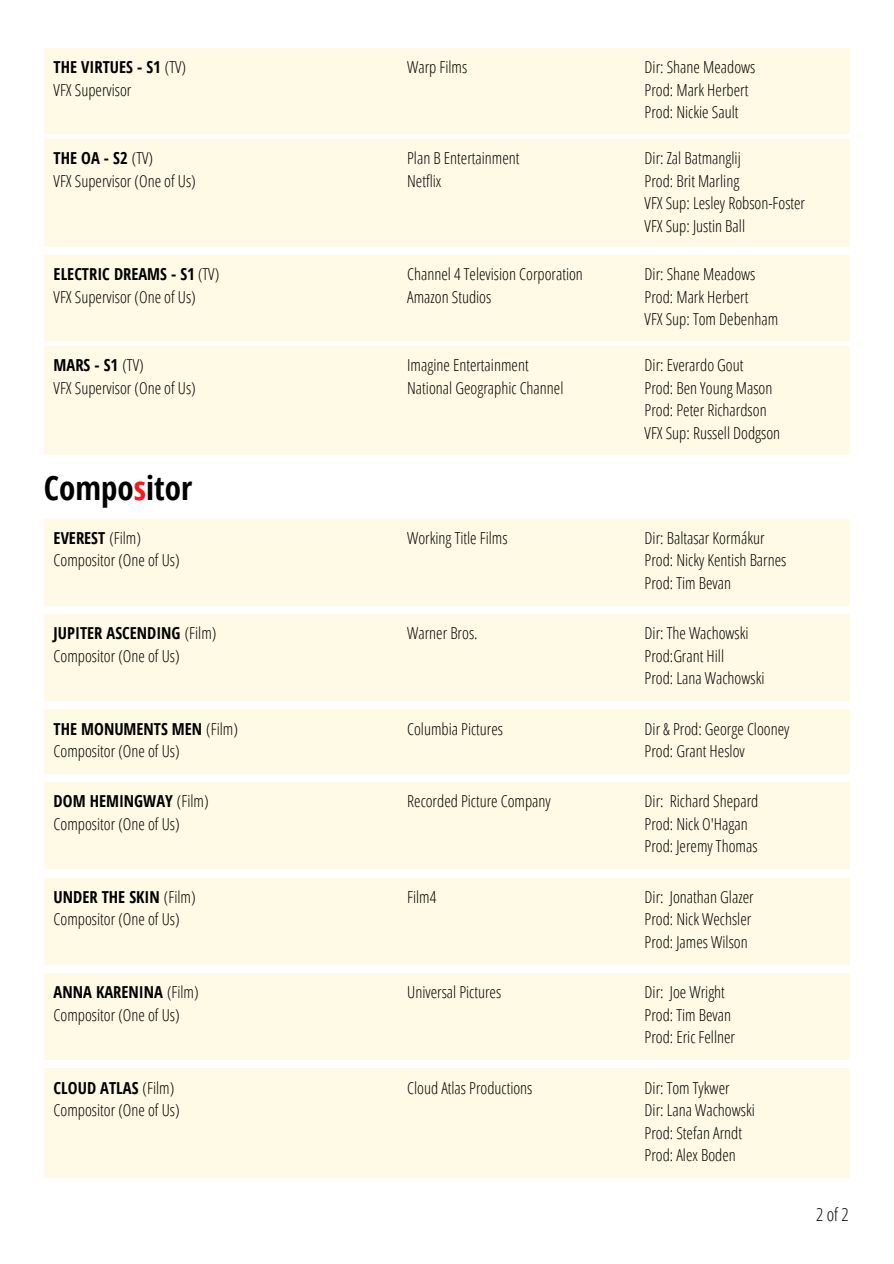
<style>
.page{position:relative;width:894px;height:1264px;background:#fff}
.page>*{position:absolute;margin:0;border:0;box-sizing:border-box;transform-origin:0 0}
.t1{font:700 33px "Open Sans Condensed";color:#000}
.t2{font:300 18px "Open Sans Condensed";color:#000}
.t3{font:300 16.5px "Open Sans Condensed";color:#000}
.t4{font:700 16.5px "Open Sans Condensed";color:#000}
.s1{font-weight:300}
.s2{color:#ff1616}
</style>
<div class="page">
<div style="left:44px;top:518px;width:805px;height:87px;background:#fefae5"></div>
<div style="left:44px;top:614px;width:805px;height:87px;background:#fefae5"></div>
<div style="left:44px;top:709px;width:805px;height:64px;background:#fefae5"></div>
<div style="left:44px;top:782px;width:805px;height:87px;background:#fefae5"></div>
<div style="left:44px;top:877px;width:805px;height:87px;background:#fefae5"></div>
<div style="left:44px;top:973px;width:805px;height:87px;background:#fefae5"></div>
<div style="left:44px;top:1068px;width:805px;height:110px;background:#fefae5"></div>
<div style="left:44px;top:346px;width:805px;height:109px;background:#fefae5"></div>
<div style="left:44px;top:255px;width:805px;height:85px;background:#fefae5"></div>
<div style="left:44px;top:139px;width:805px;height:108px;background:#fefae5"></div>
<div style="left:44px;top:48px;width:805px;height:86px;background:#fefae5"></div>
<p class="t4" style="left:54px;top:56px;width:134px">THE VIRTUES - S1 <span class="s1">(TV)</span></p>
<p class="t3" style="left:54px;top:78px;width:79px">VFX Supervisor</p>
<p class="t3" style="left:407px;top:56px;width:62px">Warp Films</p>
<p class="t3" style="left:644px;top:56px;width:112px">Dir: Shane Meadows</p>
<p class="t3" style="left:644px;top:78px;width:105px">Prod: Mark Herbert</p>
<p class="t3" style="left:644px;top:101px;width:95px">Prod: Nickie Sault</p>
<p class="t4" style="left:54px;top:147px;width:101px">THE OA - S2 <span class="s1">(TV)</span></p>
<p class="t3" style="left:54px;top:169px;width:143px">VFX Supervisor (One of Us)</p>
<p class="t3" style="left:407px;top:147px;width:114px">Plan B Entertainment</p>
<p class="t3" style="left:407px;top:169px;width:36px">Netflix</p>
<p class="t3" style="left:644px;top:147px;width:98px">Dir: Zal Batmanglij</p>
<p class="t3" style="left:644px;top:169px;width:96px">Prod: Brit Marling</p>
<p class="t3" style="left:644px;top:192px;width:162px">VFX Sup: Lesley Robson-Foster</p>
<p class="t3" style="left:644px;top:214px;width:102px">VFX Sup: Justin Ball</p>
<p class="t4" style="left:54px;top:262px;width:167px">ELECTRIC DREAMS - S1 <span class="s1">(TV)</span></p>
<p class="t3" style="left:54px;top:285px;width:143px">VFX Supervisor (One of Us)</p>
<p class="t3" style="left:407px;top:262px;width:177px">Channel 4 Television Corporation</p>
<p class="t3" style="left:407px;top:285px;width:86px">Amazon Studios</p>
<p class="t3" style="left:644px;top:262px;width:112px">Dir: Shane Meadows</p>
<p class="t3" style="left:644px;top:285px;width:105px">Prod: Mark Herbert</p>
<p class="t3" style="left:644px;top:307px;width:135px">VFX Sup: Tom Debenham</p>
<p class="t4" style="left:54px;top:354px;width:91px">MARS - S1 <span class="s1">(TV)</span></p>
<p class="t3" style="left:54px;top:376px;width:143px">VFX Supervisor (One of Us)</p>
<p class="t3" style="left:407px;top:354px;width:123px">Imagine Entertainment</p>
<p class="t3" style="left:407px;top:376px;width:158px">National Geographic Channel</p>
<p class="t3" style="left:644px;top:354px;width:100px">Dir: Everardo Gout</p>
<p class="t3" style="left:644px;top:376px;width:129px">Prod: Ben Young Mason</p>
<p class="t3" style="left:644px;top:399px;width:123px">Prod: Peter Richardson</p>
<p class="t3" style="left:644px;top:421px;width:137px">VFX Sup: Russell Dodgson</p>
<p class="t1" style="left:44px;top:465px;width:150px">Compo<span class="s2">s</span>itor</p>
<p class="t4" style="left:54px;top:526px;width:89px">EVEREST <span class="s1">(Film)</span></p>
<p class="t3" style="left:54px;top:548px;width:127px">Compositor (One of Us)</p>
<p class="t3" style="left:407px;top:526px;width:102px">Working Title Films</p>
<p class="t3" style="left:644px;top:526px;width:121px">Dir: Baltasar Kormákur</p>
<p class="t3" style="left:644px;top:548px;width:143px">Prod: Nicky Kentish Barnes</p>
<p class="t3" style="left:644px;top:571px;width:88px">Prod: Tim Bevan</p>
<p class="t4" style="left:54px;top:621px;width:164px">JUPITER ASCENDING <span class="s1">(Film)</span></p>
<p class="t3" style="left:54px;top:644px;width:127px">Compositor (One of Us)</p>
<p class="t3" style="left:407px;top:621px;width:72px">Warner Bros.</p>
<p class="t3" style="left:644px;top:621px;width:105px">Dir: The Wachowski</p>
<p class="t3" style="left:644px;top:644px;width:81px">Prod:Grant Hill</p>
<p class="t3" style="left:644px;top:666px;width:121px">Prod: Lana Wachowski</p>
<p class="t4" style="left:54px;top:717px;width:186px">THE MONUMENTS MEN <span class="s1">(Film)</span></p>
<p class="t3" style="left:54px;top:739px;width:127px">Compositor (One of Us)</p>
<p class="t3" style="left:407px;top:717px;width:97px">Columbia Pictures</p>
<p class="t3" style="left:644px;top:717px;width:146px">Dir &amp; Prod: George Clooney</p>
<p class="t3" style="left:644px;top:739px;width:102px">Prod: Grant Heslov</p>
<p class="t4" style="left:54px;top:789px;width:156px">DOM HEMINGWAY <span class="s1">(Film)</span></p>
<p class="t3" style="left:54px;top:812px;width:127px">Compositor (One of Us)</p>
<p class="t3" style="left:407px;top:789px;width:145px">Recorded Picture Company</p>
<p class="t3" style="left:644px;top:789px;width:115px">Dir: Richard Shepard</p>
<p class="t3" style="left:644px;top:812px;width:105px">Prod: Nick O'Hagan</p>
<p class="t3" style="left:644px;top:834px;width:114px">Prod: Jeremy Thomas</p>
<p class="t4" style="left:54px;top:885px;width:143px">UNDER THE SKIN <span class="s1">(Film)</span></p>
<p class="t3" style="left:54px;top:907px;width:127px">Compositor (One of Us)</p>
<p class="t3" style="left:407px;top:885px;width:31px">Film4</p>
<p class="t3" style="left:644px;top:885px;width:111px">Dir: Jonathan Glazer</p>
<p class="t3" style="left:644px;top:907px;width:108px">Prod: Nick Wechsler</p>
<h1 class="t3" style="left:644px;top:930px;width:105px">Prod: James Wilson</h1>
<p class="t4" style="left:54px;top:980px;width:146px">ANNA KARENINA <span class="s1">(Film)</span></p>
<p class="t3" style="left:54px;top:1002px;width:127px">Compositor (One of Us)</p>
<p class="t3" style="left:407px;top:980px;width:95px">Universal Pictures</p>
<p class="t3" style="left:644px;top:980px;width:82px">Dir: Joe Wright</p>
<p class="t3" style="left:644px;top:1002px;width:88px">Prod: Tim Bevan</p>
<p class="t3" style="left:644px;top:1025px;width:92px">Prod: Eric Fellner</p>
<p class="t4" style="left:54px;top:1075px;width:122px">CLOUD ATLAS <span class="s1">(Film)</span></p>
<p class="t3" style="left:54px;top:1098px;width:127px">Compositor (One of Us)</p>
<p class="t3" style="left:407px;top:1075px;width:127px">Cloud Atlas Productions</p>
<p class="t3" style="left:644px;top:1075px;width:86px">Dir: Tom Tykwer</p>
<p class="t3" style="left:644px;top:1098px;width:112px">Dir: Lana Wachowski</p>
<p class="t3" style="left:644px;top:1120px;width:99px">Prod: Stefan Arndt</p>
<p class="t3" style="left:644px;top:1143px;width:93px">Prod: Alex Boden</p>
<p class="t2" style="left:816px;top:1201px;width:34px">2 of 2</p>
</div>
